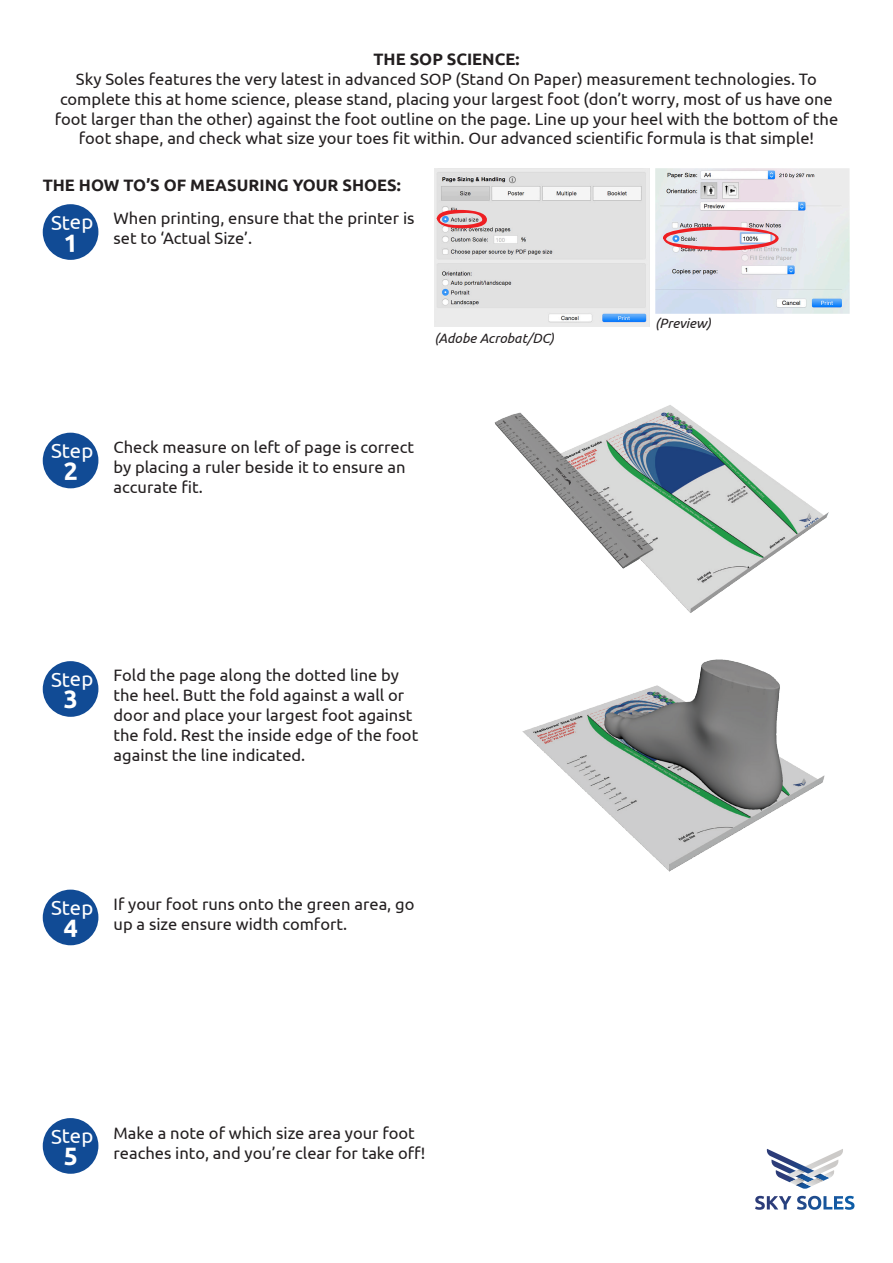
<style>
.page{position:relative;width:893px;height:1263px;background:#fff}
.page>*{position:absolute;margin:0;border:0;box-sizing:border-box;transform-origin:0 0}
.t1{font:20.4px "Ubuntu";color:#fff}
.t2{font:16.5px/19.8px "Ubuntu";color:#231f20}
.t3{font:700 16.5px "Ubuntu";color:#231f20}
.t4{font:italic 13.5px "Ubuntu";color:#231f20}
</style>
<div class="page">
<img style="left:434px;top:168px;width:215px;height:159px">
<img style="left:547px;top:313px;width:99px;height:10px">
<svg style="left:436px;top:209px;width:51px;height:20px"></svg>
<img style="left:655px;top:168px;width:195px;height:146px">
<svg style="left:663px;top:226px;width:122px;height:25px;background:#dda9b1"></svg>
<div style="left:43px;top:204px;width:56px;height:56px;background:#114b95;border-radius:50%"></div>
<div style="left:43px;top:432px;width:56px;height:56px;background:#114b95;border-radius:50%"></div>
<div style="left:43px;top:661px;width:56px;height:56px;background:#114b95;border-radius:50%"></div>
<div style="left:43px;top:889px;width:56px;height:56px;background:#114b95;border-radius:50%"></div>
<div style="left:43px;top:1118px;width:56px;height:56px;background:#114b95;border-radius:50%"></div>
<img style="left:494px;top:405px;width:335px;height:208px">
<img style="left:522px;top:659px;width:303px;height:213px">
<svg style="left:797px;top:1196px;width:57px;height:14px"></svg>
<svg style="left:766px;top:1149px;width:77px;height:40px"></svg>
<p class="t3" style="left:373px;top:49px;width:148px">THE SOP SCIENCE:</p>
<p class="t2" style="left:55px;top:69px;width:785px;text-align:center">Sky Soles features the very latest in advanced SOP (Stand On Paper) measurement technologies. To complete this at home science, please stand, placing your largest foot (don’t worry, most of us have one foot larger than the other) against the foot outline on the page. Line up your heel with the bottom of the foot shape, and check what size your toes fit within. Our advanced scientific formula is that simple!</p>
<p class="t3" style="left:43px;top:176px;width:360px">THE HOW TO’S OF MEASURING YOUR SHOES:</p>
<p class="t1" style="left:51px;top:210px;width:44px;rotate:-1deg">Step</p>
<p class="t2" style="left:114px;top:208px;width:302px">When printing, ensure that the printer is set to ‘Actual Size’.</p>
<p class="t4" style="left:434px;top:330px;width:121px">(Adobe Acrobat/DC)</p>
<p class="t4" style="left:655px;top:315px;width:57px">(Preview)</p>
<p class="t1" style="left:51px;top:439px;width:44px;rotate:-1deg">Step</p>
<p class="t2" style="left:114px;top:437px;width:302px">Check measure on left of page is correct by placing a ruler beside it to ensure an accurate fit.</p>
<p class="t1" style="left:51px;top:667px;width:44px;rotate:-1deg">Step</p>
<p class="t2" style="left:114px;top:665px;width:306px">Fold the page along the dotted line by the heel. Butt the fold against a wall or door and place your largest foot against the fold. Rest the inside edge of the foot against the line indicated.</p>
<p class="t1" style="left:51px;top:895px;width:44px;rotate:-1deg">Step</p>
<p class="t2" style="left:114px;top:894px;width:302px">If your foot runs onto the green area, go up a size ensure width comfort.</p>
<p class="t1" style="left:51px;top:1124px;width:44px;rotate:-1deg">Step</p>
<p class="t2" style="left:114px;top:1122px;width:313px">Make a note of which size area your foot reaches into, and you’re clear for take off!</p>
</div>
